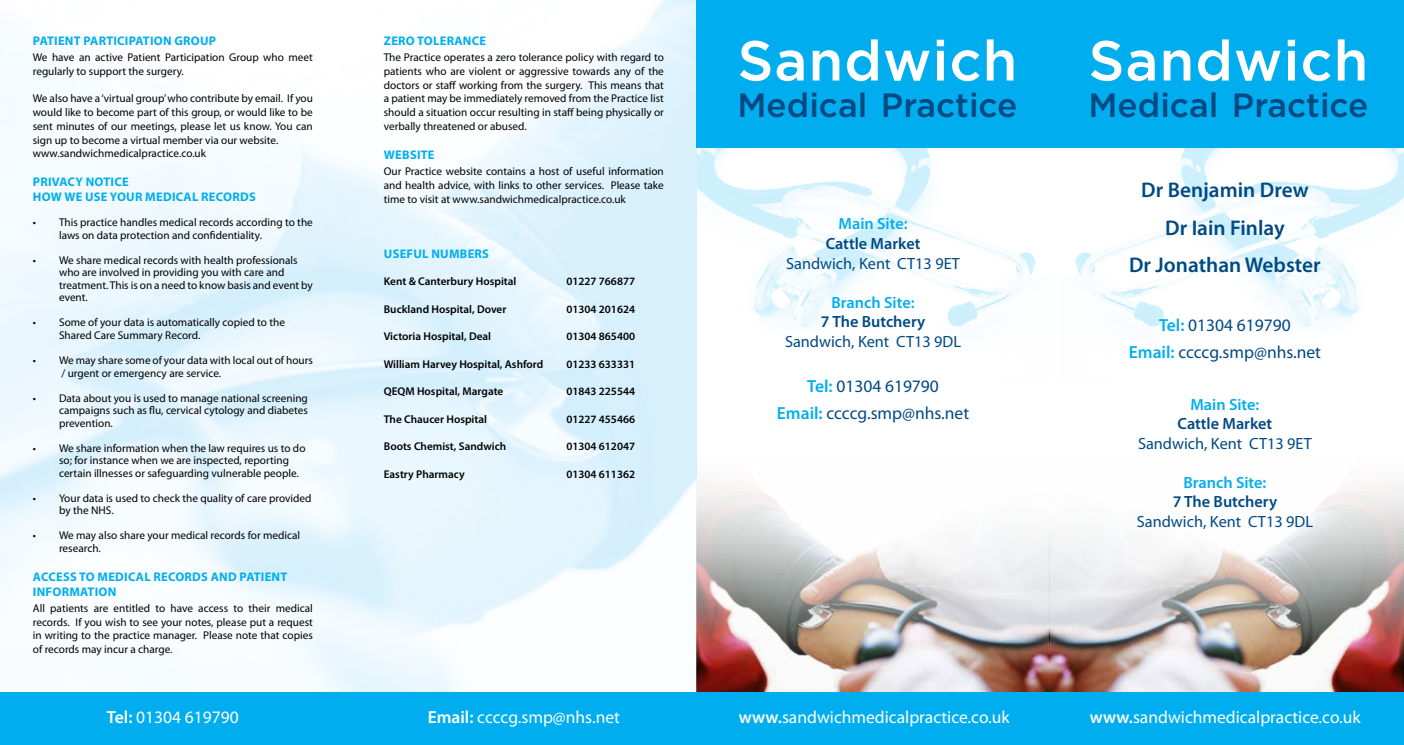
<style>
.page{position:relative;width:1404px;height:745px;background:#fff}
.page>*{position:absolute;margin:0;border:0;box-sizing:border-box;transform-origin:0 0}
.t1{font:500 56.25px "Gotham";letter-spacing:.015em;color:#fff}
.t2{font:500 33.5px "Gotham";color:#004983}
.t3{font:600 21.25px/37.5px "Myriad Pro";color:#004983;text-align:center}
.t4{font:17.5px "Myriad Pro";color:#fff}
.t5{font:17.5px/26.2px "Myriad Pro";color:#004983;text-align:center}
.t6{font:16.25px "Myriad Pro";color:#004983}
.t7{font:600 16.25px "Myriad Pro";color:#004983}
.t8{font:600 16.25px "Myriad Pro";color:#00aeef}
.t9{font:700 12.5px/15px "Myriad Pro";letter-spacing:.02em;color:#00aeef}
.t10{font:11.25px/13.8px "Myriad Pro";color:#000}
.t11{font:600 11.25px "Myriad Pro";color:#000}
.s1{font-weight:600;color:#00aeef}
.s2{font-weight:600}
</style>
<div class="page">
<img style="left:1058px;top:147px;width:345px;height:181px">
<img style="left:697px;top:147px;width:355px;height:181px">
<img style="left:696px;top:438px;width:707px;height:253px">
<div style="left:696px;top:0;width:707px;height:147px;background:#00aeef"></div>
<div style="left:0;top:691px;width:1403px;height:53px;background:#00aeef"></div>
<p class="t9" style="left:33px;top:33px;width:183px">PATIENT PARTICIPATION GROUP</p>
<p class="t10" style="left:33px;top:51px;width:281px">We have an active Patient Participation Group who meet regularly to support the surgery.</p>
<p class="t10" style="left:33px;top:92px;width:281px">We also have a ‘virtual group’ who contribute by email. If you would like to become part of this group, or would like to be sent minutes of our meetings, please let us know. You can sign up to become a virtual member via our website. www.sandwichmedicalpractice.co.uk</p>
<p class="t9" style="left:33px;top:175px;width:224px">PRIVACY NOTICE<br>HOW WE USE YOUR MEDICAL RECORDS</p>
<p class="t10" style="left:59px;top:216px;width:255px;line-height:12.5px;text-indent:-26px">• This practice handles medical records according to the laws on data protection and confidentiality.</p>
<p class="t10" style="left:59px;top:254px;width:255px;line-height:12.5px;text-indent:-26px">• We share medical records with health professionals who are involved in providing you with care and treatment. This is on a need to know basis and event by event.</p>
<p class="t10" style="left:59px;top:316px;width:227px;line-height:12.5px;text-indent:-26px">• Some of your data is automatically copied to the<br>Shared Care Summary Record.</p>
<p class="t10" style="left:61px;top:354px;width:253px;line-height:12.5px;text-indent:-29px">• We may share some of your data with local out of hours / urgent or emergency are service.</p>
<p class="t10" style="left:59px;top:391px;width:250px;line-height:12.5px;text-align:justify;text-indent:-26px">• Data about you is used to manage national screening campaigns such as flu, cervical cytology and diabetes prevention.</p>
<p class="t10" style="left:59px;top:441px;width:248px;line-height:12.5px;text-indent:-26px">• We share information when the law requires us to do so; for instance when we are inspected, reporting certain illnesses or safeguarding vulnerable people.</p>
<p class="t10" style="left:59px;top:491px;width:254px;line-height:12.5px;text-indent:-26px">• Your data is used to check the quality of care provided by the NHS.</p>
<p class="t10" style="left:59px;top:529px;width:243px;line-height:12.5px;text-indent:-26px">• We may also share your medical records for medical research.</p>
<p class="t9" style="left:33px;top:568px;width:256px">ACCESS TO MEDICAL RECORDS AND PATIENT<br>INFORMATION</p>
<p class="t10" style="left:33px;top:601px;width:281px;text-align:justify">All patients are entitled to have access to their medical records. If you wish to see your notes, please put a request in writing to the practice manager. Please note that copies of records may incur a charge.</p>
<p class="t9" style="left:384px;top:33px;width:104px">ZERO TOLERANCE</p>
<p class="t10" style="left:384px;top:51px;width:281px;text-align:justify">The Practice operates a zero tolerance policy with regard to patients who are violent or aggressive towards any of the doctors or staff working from the surgery. This means that a patient may be immediately removed from the Practice list should a situation occur resulting in staff being physically or verbally threatened or abused.</p>
<p class="t9" style="left:384px;top:147px;width:52px">WEBSITE</p>
<p class="t10" style="left:384px;top:164px;width:281px;text-align:justify">Our Practice website contains a host of useful information and health advice, with links to other services. Please take time to visit at www.sandwichmedicalpractice.co.uk</p>
<p class="t9" style="left:384px;top:246px;width:9px">USEFUL</p>
<p class="t9" style="left:431px;top:246px;width:10px">NUMBERS</p>
<p class="t11" style="left:384px;top:275px;width:134px">Kent &amp; Canterbury Hospital</p>
<p class="t11" style="left:566px;top:275px;width:70px">01227 766877</p>
<p class="t11" style="left:384px;top:302px;width:124px">Buckland Hospital, Dover</p>
<p class="t11" style="left:566px;top:302px;width:70px">01304 201624</p>
<p class="t11" style="left:384px;top:330px;width:109px">Victoria Hospital, Deal</p>
<p class="t11" style="left:566px;top:330px;width:70px">01304 865400</p>
<p class="t11" style="left:384px;top:357px;width:161px">William Harvey Hospital, Ashford</p>
<p class="t11" style="left:566px;top:357px;width:70px">01233 633331</p>
<p class="t11" style="left:384px;top:385px;width:121px">QEQM Hospital, Margate</p>
<p class="t11" style="left:566px;top:385px;width:70px">01843 225544</p>
<p class="t11" style="left:384px;top:412px;width:105px">The Chaucer Hospital</p>
<p class="t11" style="left:566px;top:412px;width:70px">01227 455466</p>
<p class="t11" style="left:384px;top:440px;width:124px">Boots Chemist, Sandwich</p>
<p class="t11" style="left:566px;top:440px;width:70px">01304 612047</p>
<p class="t11" style="left:384px;top:467px;width:82px">Eastry Pharmacy</p>
<p class="t11" style="left:566px;top:467px;width:70px">01304 611362</p>
<h1 class="t1" style="left:737px;top:24px;width:281px">Sandwich</h1>
<h2 class="t2" style="left:737px;top:83px;width:281px">Medical Practice</h2>
<h3 class="t8" style="left:838px;top:215px;width:70px">Main Site:</h3>
<h3 class="t7" style="left:825px;top:234px;width:96px">Cattle Market</h3>
<h3 class="t6" style="left:786px;top:254px;width:175px">Sandwich, Kent CT13 9ET</h3>
<h3 class="t8" style="left:831px;top:293px;width:84px">Branch Site:</h3>
<h3 class="t7" style="left:820px;top:312px;width:106px">7 The Butchery</h3>
<h3 class="t6" style="left:785px;top:332px;width:177px">Sandwich, Kent CT13 9DL</h3>
<h3 class="t5" style="left:776px;top:373px;width:194px"><span class="s1">Tel:</span> 01304 619790<br><span class="s1">Email:</span> ccccg.smp@nhs.net</h3>
<h1 class="t1" style="left:1088px;top:24px;width:281px">Sandwich</h1>
<h2 class="t2" style="left:1088px;top:83px;width:281px">Medical Practice</h2>
<h3 class="t3" style="left:1128px;top:171px;width:193px">Dr Benjamin Drew<br>Dr Iain Finlay<br>Dr Jonathan Webster</h3>
<h3 class="t5" style="left:1128px;top:312px;width:194px"><span class="s1">Tel:</span> 01304 619790<br><span class="s1">Email:</span> ccccg.smp@nhs.net</h3>
<h3 class="t8" style="left:1190px;top:395px;width:70px">Main Site:</h3>
<h3 class="t7" style="left:1177px;top:414px;width:96px">Cattle Market</h3>
<h3 class="t6" style="left:1137px;top:434px;width:175px">Sandwich, Kent CT13 9ET</h3>
<h3 class="t8" style="left:1183px;top:473px;width:84px">Branch Site:</h3>
<h3 class="t7" style="left:1172px;top:492px;width:106px">7 The Butchery</h3>
<h3 class="t6" style="left:1136px;top:512px;width:177px">Sandwich, Kent CT13 9DL</h3>
<h3 class="t4" style="left:107px;top:707px;width:133px"><span class="s2">Tel:</span> 01304 619790</h3>
<h3 class="t4" style="left:427px;top:707px;width:194px"><span class="s2">Email:</span> ccccg.smp@nhs.net</h3>
<h3 class="t4" style="left:738px;top:707px;width:272px"><span class="s2">www.</span>sandwichmedicalpractice.co.uk</h3>
<h3 class="t4" style="left:1089px;top:707px;width:272px"><span class="s2">www.</span>sandwichmedicalpractice.co.uk</h3>
</div>
